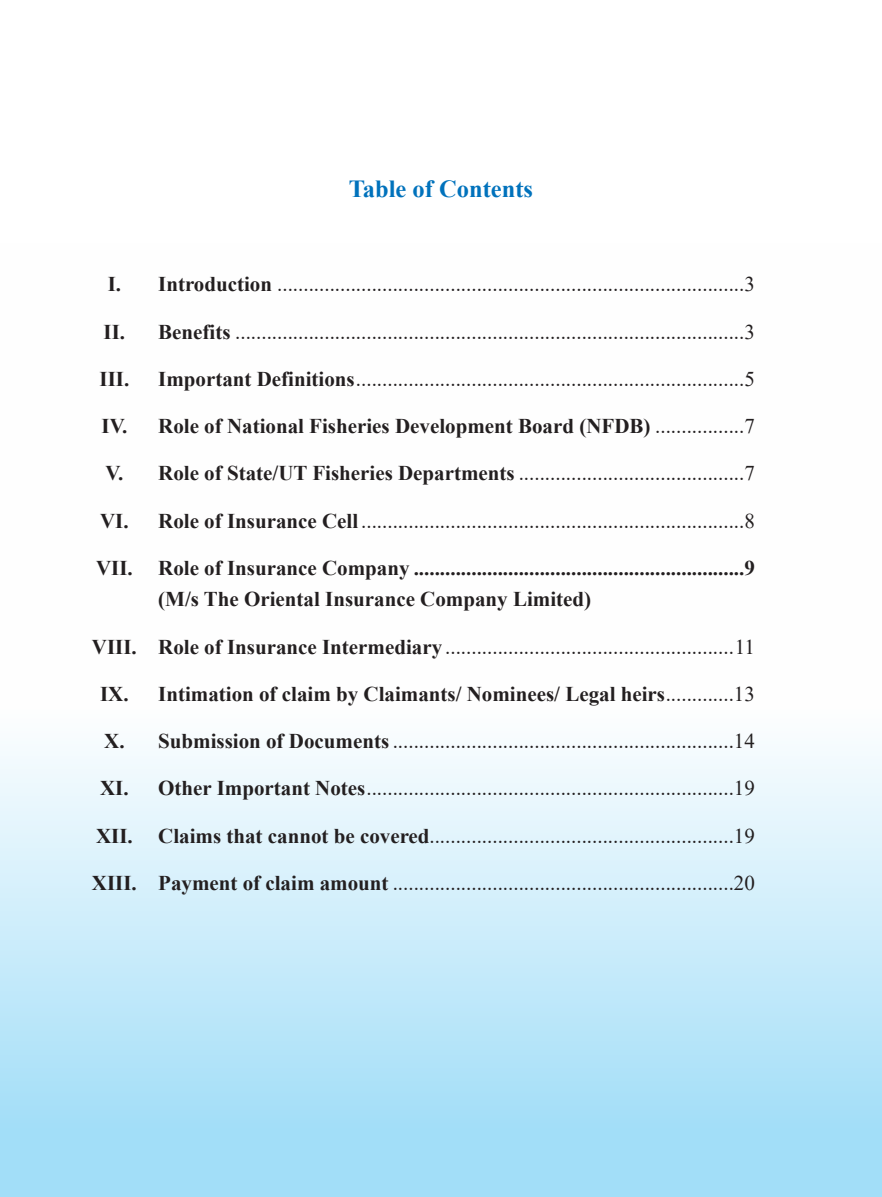
<style>
.page{position:relative;width:882px;height:1197px;background:#fff}
.page>*{position:absolute;margin:0;border:0;box-sizing:border-box;transform-origin:0 0}
.t1{font:700 24.5px "Times New Roman";color:#0072bc}
.t2{font:21px "Times New Roman";color:#231f20}
.t3{font:700 21px/31.5px "Times New Roman";color:#231f20}
.s1{font-weight:700}
.s2{font-weight:400}
</style>
<div class="page">
<svg style="left:0;top:751px;width:882px;height:446px;background:#c5eafa"></svg>
<p class="t1" style="left:349px;top:171px;width:186px">Table of Contents</p>
<p class="t2" style="left:108px;top:269px;width:649px"><span class="s1">I. Introduction</span> .........................................................................................3</p>
<p class="t2" style="left:104px;top:317px;width:653px"><span class="s1">II. Benefits</span> .................................................................................................3</p>
<p class="t3" style="left:100px;top:362px;width:31px">III.</p>
<p class="t2" style="left:158px;top:364px;width:598px"><span class="s1">Important Definitions</span>..........................................................................5</p>
<p class="t3" style="left:102px;top:410px;width:655px">IV. Role of National Fisheries Development Board (NFDB) <span class="s2">.................7</span></p>
<p class="t2" style="left:106px;top:458px;width:651px"><span class="s1">V. Role of State/UT Fisheries Departments</span> ...........................................7</p>
<p class="t2" style="left:100px;top:506px;width:656px"><span class="s1">VI. Role of Insurance Cell</span> .........................................................................8</p>
<p class="t3" style="left:158px;top:551px;width:598px;text-indent:-62px">VII. Role of Insurance Company ...............................................................9 (M/s The Oriental Insurance Company Limited)</p>
<p class="t2" style="left:92px;top:632px;width:664px"><span class="s1">VIII. Role of Insurance Intermediary</span> .......................................................11</p>
<p class="t3" style="left:100px;top:677px;width:656px">IX. Intimation of claim by Claimants/ Nominees/ Legal heirs<span class="s2">.............13</span></p>
<p class="t2" style="left:104px;top:726px;width:652px"><span class="s1">X. Submission of Documents</span> .................................................................14</p>
<p class="t2" style="left:100px;top:773px;width:656px"><span class="s1">XI. Other Important Notes</span>......................................................................19</p>
<p class="t2" style="left:96px;top:821px;width:660px"><span class="s1">XII. Claims that cannot be covered</span>..........................................................19</p>
<p class="t2" style="left:92px;top:868px;width:664px"><span class="s1">XIII. Payment of claim amount</span> .................................................................20</p>
</div>
